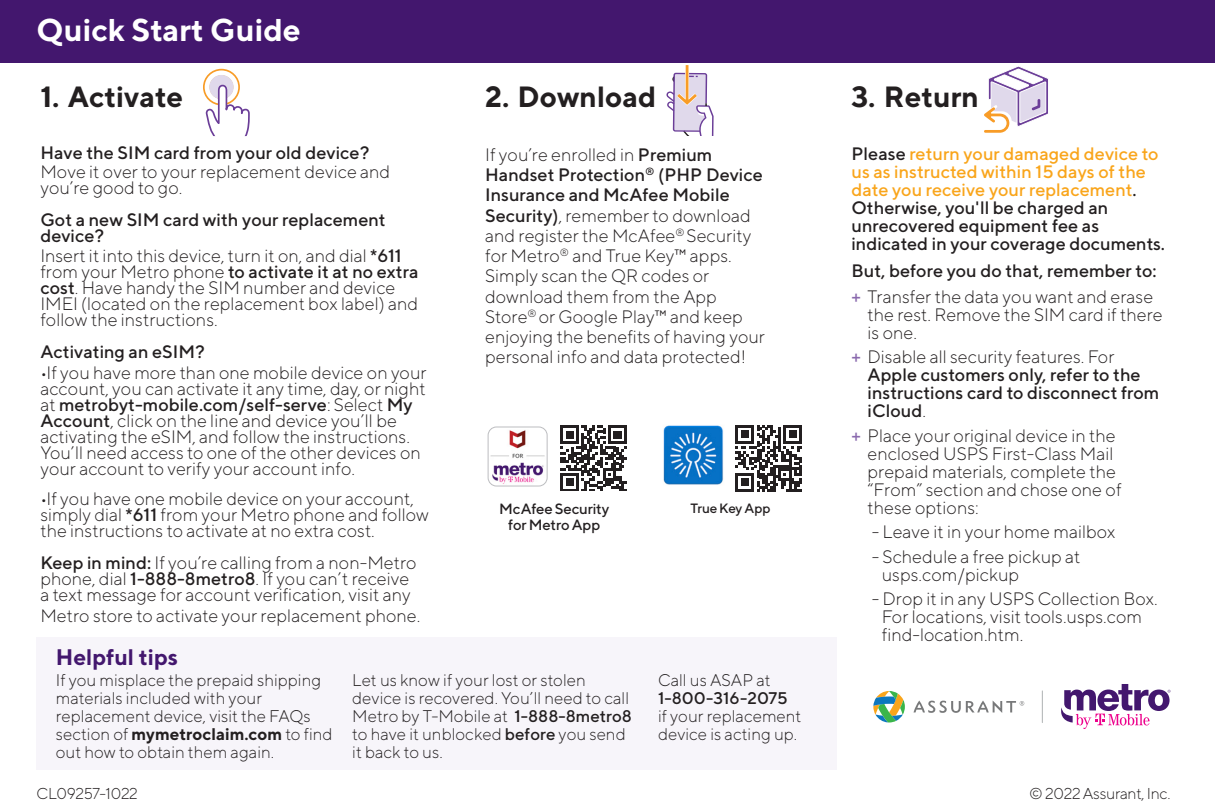
<style>
.page{position:relative;width:1215px;height:810px;background:#fff}
.page>*{position:absolute;margin:0;border:0;box-sizing:border-box;transform-origin:0 0}
.t1{font:700 31.5px "TT Norms";color:#fff}
.t2{font:700 29.25px "TT Norms";color:#231f20}
.t3{font:700 22.5px "TT Norms";color:#43176e}
.t4{font:300 18px/16px "TT Norms";color:#231f20}
.t5{font:500 18px/18px "TT Norms";color:#231f20}
.t6{font:300 16.88px/18px "TT Norms";color:#231f20}
.t7{font:300 15.75px "TT Norms";letter-spacing:-.02em;color:#231f20}
.t8{font:500 14.85px "TT Norms";letter-spacing:-.01em;color:#231f20}
.t9{font:500 13.5px "TT Norms";letter-spacing:-.005em;color:#231f20}
.s1{font-weight:500}
.s2{font-weight:700}
.s3{color:#f9a51b}
.s4{font-weight:500;color:#8a6aae}
.s5{color:#8a6aae}
.s6{font-weight:300}
</style>
<div class="page">
<div style="left:37px;top:637px;width:800px;height:133px;background:#f7f5fa"></div>
<div style="left:0;top:0;width:1215px;height:62px;background:#43176e"></div>
<svg style="left:873px;top:691px;width:32px;height:32px"></svg>
<svg style="left:914px;top:701px;width:110px;height:12px"></svg>
<hr style="left:1042px;top:691px;width:1px;height:32px;background:#babdbe">
<svg style="left:1061px;top:684px;width:110px;height:45px"></svg>
<svg style="left:984px;top:66px;width:64px;height:67px"></svg>
<svg style="left:204px;top:70px;width:35px;height:35px"></svg>
<div style="left:203px;top:69px;width:37px;height:36px;border:2px solid #f89c27;border-radius:50%"></div>
<div style="left:209px;top:75px;width:25px;height:24px;background:#e0d9eb;border-radius:50%"></div>
<svg style="left:205px;top:84px;width:45px;height:52px"></svg>
<svg style="left:666px;top:62px;width:52px;height:74px"></svg>
<img style="left:663px;top:425px;width:61px;height:60px">
<svg style="left:735px;top:425px;width:67px;height:67px"></svg>
<svg style="left:560px;top:425px;width:67px;height:66px"></svg>
<img style="left:488px;top:427px;width:59px;height:59px">
<div style="left:488px;top:427px;width:60px;height:59px;border:1px solid #bcbdc0;border-radius:8px"></div>
<p class="t1" style="left:37px;top:10px;width:266px">Quick Start Guide</p>
<p class="t2" style="left:40px;top:78px;width:144px">1. Activate</p>
<p class="t5" style="left:40px;top:143px;width:330px">Have the SIM card from your old device?</p>
<p class="t4" style="left:40px;top:163px;width:351px">Move it over to your replacement device and you’re good to go.</p>
<p class="t5" style="left:40px;top:212px;width:347px;line-height:16px">Got a new SIM card with your replacement device?</p>
<p class="t4" style="left:40px;top:247px;width:380px">Insert it into this device, turn it on, and dial <span class="s1">*611 </span>from your Metro phone <span class="s1">to activate it at no extra cost</span>. Have handy the SIM number and device IMEI (located on the replacement box label) and follow the instructions.</p>
<p class="t5" style="left:40px;top:343px;width:166px">Activating an eSIM?</p>
<p class="t4" style="left:40px;top:364px;width:388px">•If you have more than one mobile device on your account, you can activate it any time, day, or night at <span class="s1">metrobyt-mobile.com/self-serve</span>: Select <span class="s1">My Account</span>, click on the line and device you’ll be activating the eSIM, and follow the instructions.<br>You’ll need access to one of the other devices on your account to verify your account info.</p>
<p class="t4" style="left:40px;top:490px;width:390px">•If you have one mobile device on your account, simply dial <span class="s1">*611</span> from your Metro phone and follow the instructions to activate at no extra cost.</p>
<p class="t4" style="left:40px;top:555px;width:378px"><span class="s1">Keep in mind:</span> If you’re calling from a non-Metro phone, dial <span class="s1">1-888-8metro8</span>. If you can’t receive a text message for account verification, visit any</p>
<p class="t4" style="left:40px;top:607px;width:381px">Metro store to activate your replacement phone.</p>
<p class="t2" style="left:485px;top:78px;width:172px">2. Download</p>
<p class="t4" style="left:485px;top:144px;width:281px;line-height:20.2px">If you’re enrolled in <span class="s1">Premium<br>Handset Protection</span><sup>®</sup> <span class="s1">(PHP Device<br>Insurance and McAfee Mobile<br>Security)</span>, remember to download and register the McAfee<sup>®</sup> Security for Metro<sup>®</sup> and True Key™ apps.<br>Simply scan the QR codes or download them from the App<br>Store<sup>®</sup> or Google Play™ and keep enjoying the benefits of having your personal info and data protected!</p>
<p class="t8" style="left:499px;top:499px;width:112px">McAfee Security</p>
<p class="t9" style="left:690px;top:499px;width:82px">True Key App</p>
<p class="t8" style="left:508px;top:515px;width:94px">for Metro App</p>
<p class="t3" style="left:56px;top:643px;width:124px">Helpful tips</p>
<p class="t6" style="left:56px;top:671px;width:278px">If you misplace the prepaid shipping materials included with your replacement device, visit the FAQs section of <span class="s2">mymetroclaim.com</span> to find out how to obtain them again.</p>
<p class="t6" style="left:352px;top:671px;width:281px">Let us know if your lost or stolen device is recovered. You’ll need to call<br>Metro by T-Mobile at <span class="s1">1-888-8metro8 </span>to have it unblocked <span class="s1">before</span> you send it back to us.</p>
<p class="t6" style="left:658px;top:671px;width:145px">Call us ASAP at<br><span class="s1">1-800-316-2075<br></span>if your replacement device is acting up.</p>
<p class="t7" style="left:37px;top:784px;width:103px">CL09257-1022</p>
<p class="t2" style="left:851px;top:78px;width:129px">3. Return</p>
<p class="t5" style="left:851px;top:145px;width:315px">Please <span class="s3">return your damaged device to us as instructed within 15 days of the date you receive your replacement</span>.<br>Otherwise, you'll be charged an unrecovered equipment fee as indicated in your coverage documents.</p>
<p class="t5" style="left:851px;top:261px;width:307px">But, before you do that, remember to:</p>
<p class="t4" style="left:868px;top:287px;width:297px;line-height:18px;text-indent:-16px"><span class="s4">+</span> Transfer the data you want and erase the rest. Remove the SIM card if there is one.</p>
<p class="t5" style="left:868px;top:347px;width:293px;text-indent:-16px"><span class="s5">+</span> <span class="s6">Disable all security features. For<br></span>Apple customers only, refer to the instructions card to disconnect from iCloud<span class="s6">.</span></p>
<p class="t4" style="left:868px;top:426px;width:255px;line-height:18px;text-indent:-16px"><span class="s4">+</span> Place your original device in the enclosed USPS First-Class Mail prepaid materials, complete the “From” section and chose one of these options:</p>
<p class="t4" style="left:872px;top:523px;width:245px">- Leave it in your home mailbox</p>
<p class="t4" style="left:882px;top:547px;width:200px;line-height:18px;text-indent:-10px">- Schedule a free pickup at usps.com/pickup</p>
<p class="t4" style="left:882px;top:589px;width:277px;line-height:18px;text-indent:-10px">- Drop it in any USPS Collection Box.<br>For locations, visit tools.usps.com find-location.htm.</p>
<p class="t7" style="left:1029px;top:784px;width:143px">© 2022 Assurant, Inc.</p>
</div>
